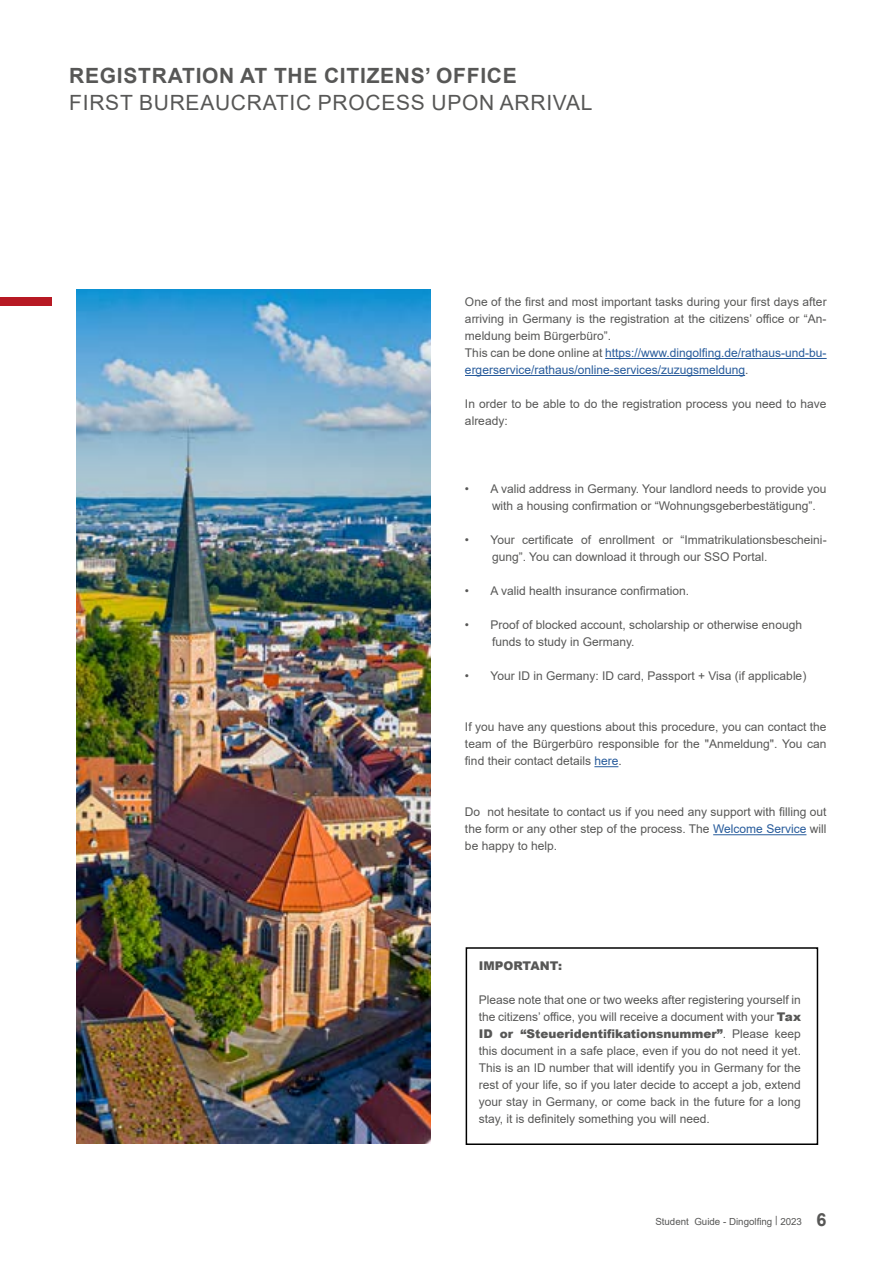
<style>
.page{position:relative;width:893px;height:1263px;background:#fff}
.page>*{position:absolute;margin:0;border:0;box-sizing:border-box;transform-origin:0 0}
.t1{font:21px "Arial";letter-spacing:.035em;color:#575756}
.t2{font:700 21px "Arial";letter-spacing:.035em;color:#575756}
.t3{font:12px/17px "Arial";color:#575756}
.t4{font:900 12px "Arial";color:#575756}
.t5{font:9.75px "Arial";color:#575756}
.s1{color:#275b9b}
.s2{font-weight:900}
.s3{font-weight:700;font-size:18px}
</style>
<div class="page">
<div style="left:0;top:298px;width:52px;height:8px;background:#b71923"></div>
<hr style="left:605px;top:358px;width:222px;height:1px;background:#275b9b">
<hr style="left:465px;top:375px;width:280px;height:1px;background:#275b9b">
<svg style="left:594px;top:766px;width:24px;height:1px"></svg>
<hr style="left:713px;top:834px;width:93px;height:1px;background:#275b9b">
<div style="left:466px;top:947px;width:352px;height:198px;border:2px solid #000"></div>
<img style="left:77px;top:289px;width:354px;height:854px">
<h1 class="t2" style="left:69px;top:61px;width:449px">REGISTRATION AT THE CITIZENS’ OFFICE</h1>
<h1 class="t1" style="left:69px;top:88px;width:525px">FIRST BUREAUCRATIC PROCESS UPON ARRIVAL</h1>
<p class="t3" style="left:465px;top:293px;width:363px">One of the first and most important tasks during your first days after arriving in Germany is the registration at the citizens’ office or “An&shy;meldung beim Bürgerbüro”.<br>This can be done online at <span class="s1">https://www.dingolfing.de/rathaus-und-bu&shy;ergerservice/rathaus/online-services/zuzugsmeldung</span>.</p>
<p class="t3" style="left:465px;top:395px;width:363px">In order to be able to do the registration process you need to have already:</p>
<p class="t3" style="left:492px;top:480px;width:336px;text-indent:-27px">• A valid address in Germany. Your landlord needs to provide you with a housing confirmation or “Wohnungsgeberbestätigung”.</p>
<p class="t3" style="left:492px;top:531px;width:336px;text-indent:-27px">• Your certificate of enrollment or “Immatrikulationsbescheini&shy;gung”. You can download it through our SSO Portal.</p>
<p class="t3" style="left:465px;top:582px;width:226px">• A valid health insurance confirmation.</p>
<p class="t3" style="left:492px;top:617px;width:311px;text-indent:-27px">• Proof of blocked account, scholarship or otherwise enough funds to study in Germany.</p>
<p class="t3" style="left:465px;top:668px;width:343px">• Your ID in Germany: ID card, Passport + Visa (if applicable)</p>
<p class="t3" style="left:465px;top:719px;width:363px;text-align:justify">If you have any questions about this procedure, you can contact the team of the Bürgerbüro responsible for the "Anmeldung". You can find their contact details <span class="s1">here</span>.</p>
<p class="t3" style="left:465px;top:804px;width:363px;text-align:justify">Do not hesitate to contact us if you need any support with filling out the form or any other step of the process. The <span class="s1">Welcome Service</span> will be happy to help.</p>
<p class="t4" style="left:479px;top:956px;width:85px">IMPORTANT:</p>
<p class="t3" style="left:479px;top:991px;width:324px;text-align:justify">Please note that one or two weeks after registering yourself in the citizens’ office, you will receive a document with your <span class="s2">Tax ID or “Steueridentifikationsnummer”</span>. Please keep this document in a safe place, even if you do not need it yet.<br>This is an ID number that will identify you in Germany for the rest of your life, so if you later decide to accept a job, extend your stay in Germany, or come back in the future for a long stay, it is definitely something you will need.</p>
<p class="t5" style="left:655px;top:1214px;width:173px">Student Guide - Dingolfing | 2023 <span class="s3">6</span></p>
</div>
